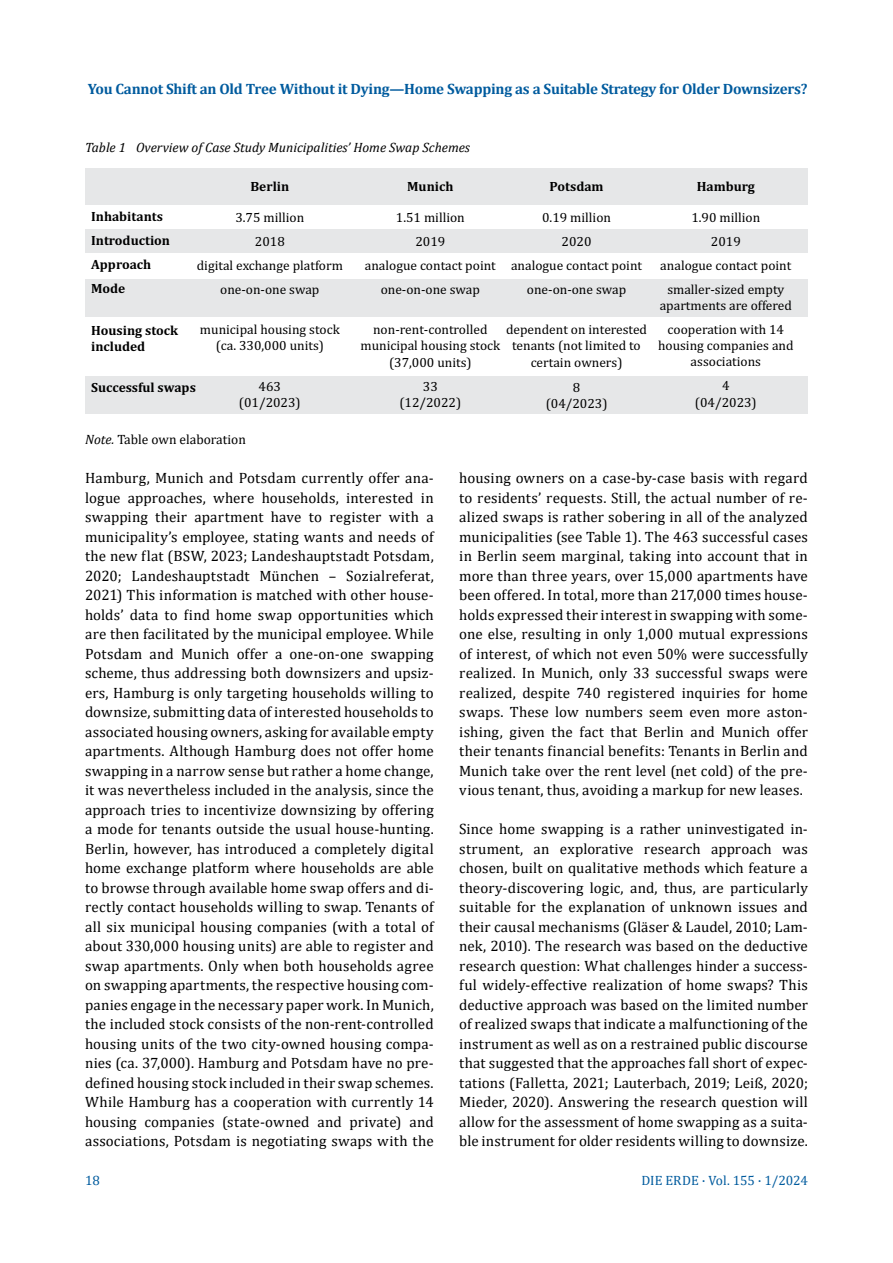
<style>
.page{position:relative;width:893px;height:1263px;background:#fff}
.page>*{position:absolute;margin:0;border:0;box-sizing:border-box;transform-origin:0 0}
.Fließtext{font:15px/19.5px "Cambria";letter-spacing:.01em;color:#000;text-align:justify}
.t1{font:700 15px "Cambria";letter-spacing:-.015em;color:#005b9e}
.Figure_Ein-Spaltig{font:13.5px/24px "Cambria";color:#000;text-align:center}
.t2{font:700 13.5px/24px "Cambria";color:#000}
.Figure_Ein-Spaltig-2{font:italic 13.5px "Cambria";color:#000}
.t3{font:13.5px "Cambria";letter-spacing:-.005em;color:#005b9e}
.s1{font-style:italic}
</style>
<div class="page">
<div style="left:85px;top:169px;width:723px;height:36px;background:#e6e7e8"></div>
<div style="left:85px;top:230px;width:723px;height:23px;background:#e6e7e8"></div>
<div style="left:85px;top:279px;width:723px;height:37px;background:#e6e7e8"></div>
<div style="left:85px;top:377px;width:723px;height:37px;background:#e6e7e8"></div>
<p class="t1" style="left:88px;top:78px;width:721px">You Cannot Shift an Old Tree Without it Dying—Home Swapping as a Suitable Strategy for Older Downsizers?</p>
<p class="Figure_Ein-Spaltig-2" style="left:85px;top:137px;width:386px">Table 1 Overview of Case Study Municipalities’ Home Swap Schemes</p>
<p class="t2" style="left:250px;top:174px;width:40px">Berlin</p>
<p class="t2" style="left:407px;top:174px;width:48px">Munich</p>
<p class="t2" style="left:550px;top:174px;width:56px">Potsdam</p>
<p class="t2" style="left:697px;top:174px;width:60px">Hamburg</p>
<p class="Figure_Ein-Spaltig" style="left:197px;top:206px;width:148px">3.75 million<br>2018<br>digital exchange platform one-on-one swap</p>
<p class="Figure_Ein-Spaltig" style="left:200px;top:323px;width:141px;line-height:16.2px">municipal housing stock (ca. 330,000 units)</p>
<p class="Figure_Ein-Spaltig" style="left:239px;top:379px;width:63px;line-height:16.2px">463 (01/2023)</p>
<p class="t2" style="left:91px;top:204px;width:80px">Inhabitants<br>Introduction<br>Approach<br>Mode</p>
<p class="t2" style="left:91px;top:322px;width:89px;line-height:16.2px">Housing stock included</p>
<p class="t2" style="left:91px;top:375px;width:106px">Successful swaps</p>
<p class="Figure_Ein-Spaltig" style="left:365px;top:206px;width:133px">1.51 million<br>2019<br>analogue contact point one-on-one swap</p>
<p class="Figure_Ein-Spaltig" style="left:360px;top:323px;width:141px;line-height:16.2px">non-rent-controlled municipal housing stock (37,000 units)</p>
<p class="Figure_Ein-Spaltig" style="left:399px;top:379px;width:63px;line-height:16.2px">33 (12/2022)</p>
<p class="Figure_Ein-Spaltig" style="left:511px;top:206px;width:133px">0.19 million<br>2020<br>analogue contact point one-on-one swap</p>
<p class="Figure_Ein-Spaltig" style="left:506px;top:323px;width:143px;line-height:16.2px">dependent on interested tenants (not limited to certain owners)</p>
<p class="Figure_Ein-Spaltig" style="left:546px;top:380px;width:63px;line-height:16.2px">8 (04/2023)</p>
<p class="Figure_Ein-Spaltig" style="left:660px;top:206px;width:133px">1.90 million<br>2019<br>analogue contact point smaller-sized empty</p>
<p class="Figure_Ein-Spaltig" style="left:660px;top:295px;width:134px">apartments are offered cooperation with 14</p>
<p class="Figure_Ein-Spaltig" style="left:658px;top:339px;width:137px;line-height:16.2px">housing companies and associations</p>
<p class="Figure_Ein-Spaltig" style="left:695px;top:379px;width:63px;line-height:16.2px">4 (04/2023)</p>
<p class="Figure_Ein-Spaltig" style="left:85px;top:427px;width:162px"><span class="s1">Note.</span> Table own elaboration</p>
<p class="Fließtext" style="left:85px;top:468px;width:350px">Hamburg, Munich and Potsdam currently offer ana&shy;logue approaches, where households, interested in swapping their apartment have to register with a municipality’s employee, stating wants and needs of the new flat (BSW, 2023; Landeshauptstadt Potsdam, 2020; Landeshauptstadt München – Sozialreferat, 2021) This information is matched with other house&shy;holds’ data to find home swap opportunities which are then facilitated by the municipal employee. While Potsdam and Munich offer a one-on-one swapping scheme, thus addressing both downsizers and upsiz&shy;ers, Hamburg is only targeting households willing to downsize, submitting data of interested households to associated housing owners, asking for available empty apartments. Although Hamburg does not offer home swapping in a narrow sense but rather a home change, it was nevertheless included in the analysis, since the approach tries to incentivize downsizing by offering a mode for tenants outside the usual house-hunting.<br>Berlin, however, has introduced a completely digital home exchange platform where households are able to browse through available home swap offers and di&shy;rectly contact households willing to swap. Tenants of all six municipal housing companies (with a total of about 330,000 housing units) are able to register and swap apartments. Only when both households agree on swapping apartments, the respective housing com&shy;panies engage in the necessary paper work. In Munich, the included stock consists of the non-rent-controlled housing units of the two city-owned housing compa&shy;nies (ca. 37,000). Hamburg and Potsdam have no pre&shy;defined housing stock included in their swap schemes.<br>While Hamburg has a cooperation with currently 14 housing companies (state-owned and private) and associations, Potsdam is negotiating swaps with the</p>
<p class="Fließtext" style="left:459px;top:468px;width:350px">housing owners on a case-by-case basis with regard to residents’ requests. Still, the actual number of re&shy;alized swaps is rather sobering in all of the analyzed municipalities (see Table 1). The 463 successful cases in Berlin seem marginal, taking into account that in more than three years, over 15,000 apartments have been offered. In total, more than 217,000 times house&shy;holds expressed their interest in swapping with some&shy;one else, resulting in only 1,000 mutual expressions of interest, of which not even 50% were successfully realized. In Munich, only 33 successful swaps were realized, despite 740 registered inquiries for home swaps. These low numbers seem even more aston&shy;ishing, given the fact that Berlin and Munich offer their tenants financial benefits: Tenants in Berlin and Munich take over the rent level (net cold) of the pre&shy;vious tenant, thus, avoiding a markup for new leases.</p>
<p class="Fließtext" style="left:459px;top:819px;width:350px">Since home swapping is a rather uninvestigated in&shy;strument, an explorative research approach was chosen, built on qualitative methods which feature a theory-discovering logic, and, thus, are particularly suitable for the explanation of unknown issues and their causal mechanisms (Gläser &amp; Laudel, 2010; Lam&shy;nek, 2010). The research was based on the deductive research question: What challenges hinder a success&shy;ful widely-effective realization of home swaps? This deductive approach was based on the limited number of realized swaps that indicate a malfunctioning of the instrument as well as on a restrained public discourse that suggested that the approaches fall short of expec&shy;tations (Falletta, 2021; Lauterbach, 2019; Leiß, 2020; Mieder, 2020). Answering the research question will allow for the assessment of home swapping as a suita&shy;ble instrument for older residents willing to downsize.</p>
<p class="t3" style="left:85px;top:1172px;width:16px">18</p>
<p class="t3" style="left:641px;top:1172px;width:168px">DIE ERDE · Vol. 155 · 1/2024</p>
</div>
